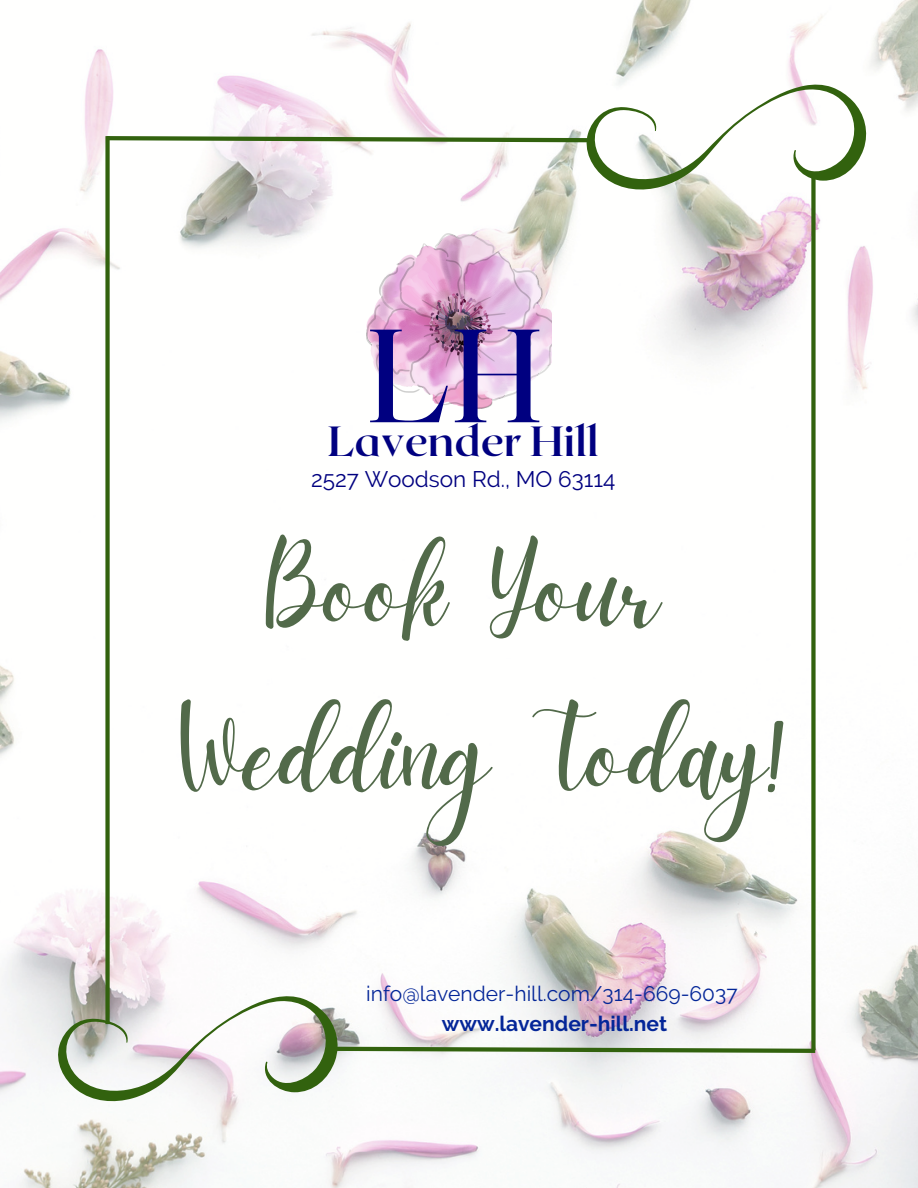
<style>
.page{position:relative;width:918px;height:1188px;background:#fff}
.page>*{position:absolute;margin:0;border:0;box-sizing:border-box;transform-origin:0 0}
.t1{font:127.05px "Maharlika";color:#000080}
.t2{font:117.9px/164.9px "Daydream";color:#526a4a;text-align:center}
.t3{font:700 42.15px "Roxborough CF";color:#000080}
.t4{font:22.5px "Raleway";color:#000080}
.t5{font:21px "Raleway";color:#042698}
.t6{font:700 21px "Raleway";color:#042698}
</style>
<div class="page">
<img style="left:0;top:0;width:918px;height:1188px">
<svg style="left:102px;top:84px;width:767px;height:108px"></svg>
<div style="left:105px;top:136px;width:5px;height:888px;background:#32620e"></div>
<div style="left:811px;top:174px;width:5px;height:876px;background:#32620e"></div>
<svg style="left:54px;top:996px;width:765px;height:108px"></svg>
<img style="left:366px;top:233px;width:186px;height:176px">
<h1 class="t1" style="left:366px;top:325px;width:178px">LH</h1>
<h3 class="t3" style="left:328px;top:414px;width:272px">Lavender Hill</h3>
<p class="t4" style="left:311px;top:466px;width:306px">2527 Woodson Rd., MO 63114</p>
<h2 class="t2" style="left:181px;top:519px;width:609px">Book Your<br>Wedding Today!</h2>
<p class="t5" style="left:366px;top:982px;width:373px">info@lavender-hill.com/314-669-6037</p>
<p class="t6" style="left:442px;top:1011px;width:227px">www.lavender-hill.net</p>
</div>
